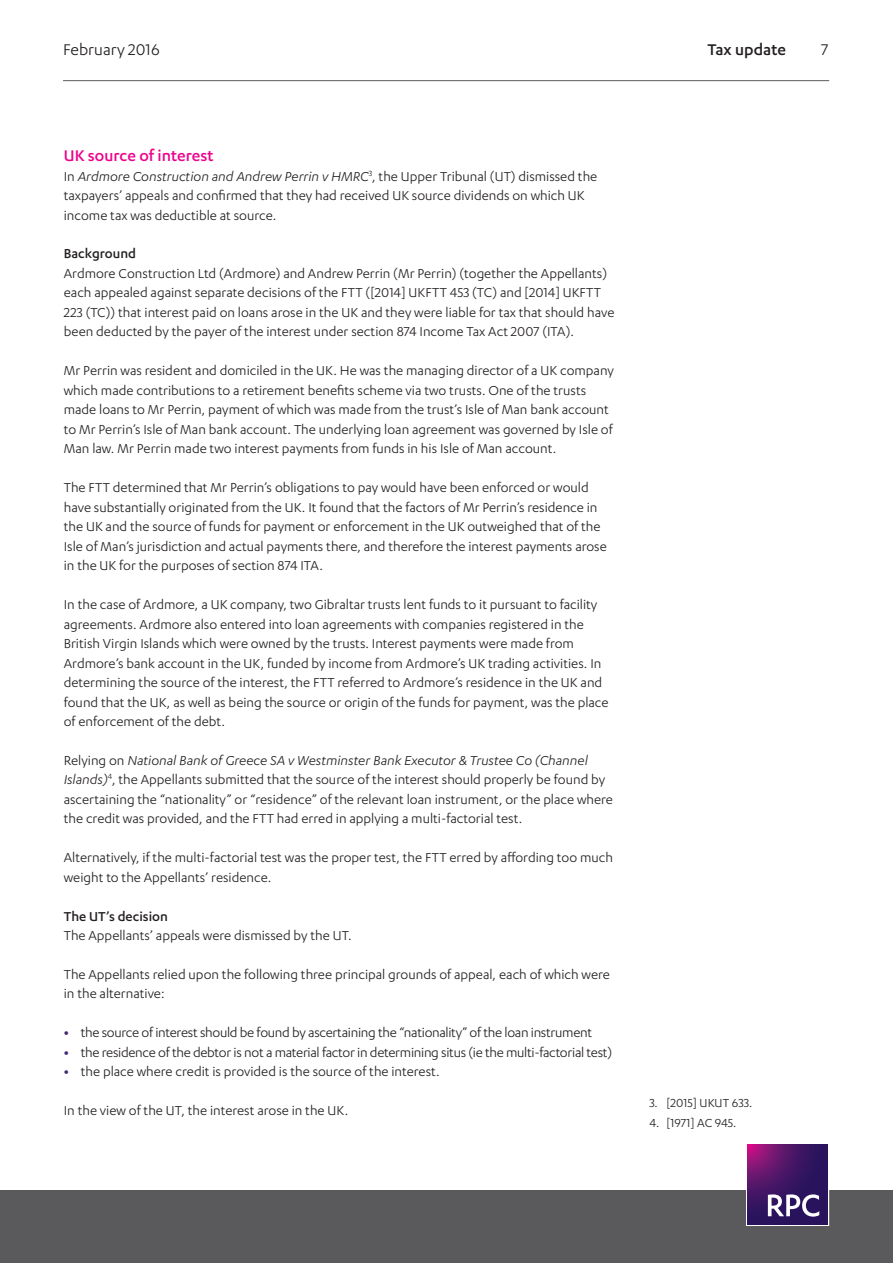
<style>
.page{position:relative;width:893px;height:1263px;background:#fff}
.page>*{position:absolute;margin:0;border:0;box-sizing:border-box;transform-origin:0 0}
.Heading_2__pink{font:500 18px "Karbon";color:#ed028c}
.t1{font:18px "Karbon";color:#231f20}
.t2{font:500 18px "Karbon";color:#231f20}
.Body{font:15px/19.5px "Karbon";color:#231f20}
.Body-2{font:15px "Karbon";letter-spacing:-.02em;color:#231f20}
.Heading_3{font:500 15px "Karbon";color:#231f20}
.t3{font:13.5px "Karbon";color:#231f20}
.s1{font-style:italic}
.s2{font-weight:700;color:#432a6f}
</style>
<div class="page">
<hr style="left:63px;top:80px;width:766px;height:1px;background:#5a5a5d">
<div style="left:0;top:1191px;width:893px;height:72px;background:#5a5a5d"></div>
<div style="left:746px;top:1143px;width:83px;height:83px;border:1px solid #fff"></div>
<svg style="left:748px;top:1144px;width:80px;height:80px;background:#461565"></svg>
<svg style="left:768px;top:1194px;width:51px;height:22px"></svg>
<p class="t1" style="left:63px;top:39px;width:98px">February 2016</p>
<p class="t2" style="left:707px;top:39px;width:80px">Tax update</p>
<p class="t1" style="left:821px;top:39px;width:9px">7</p>
<p class="Heading_2__pink" style="left:64px;top:146px;width:151px">UK source of interest</p>
<p class="Body" style="left:64px;top:166px;width:535px">In <span class="s1">Ardmore Construction and Andrew Perrin v HMRC</span><sup>3</sup>, the Upper Tribunal (UT) dismissed the taxpayers’ appeals and confirmed that they had received UK source dividends on which UK income tax was deductible at source.</p>
<p class="Heading_3" style="left:64px;top:245px;width:74px">Background</p>
<p class="Body" style="left:64px;top:263px;width:552px">Ardmore Construction Ltd (Ardmore) and Andrew Perrin (Mr Perrin) (together the Appellants) each appealed against separate decisions of the FTT ([2014] UKFTT 453 (TC) and [2014] UKFTT 223 (TC)) that interest paid on loans arose in the UK and they were liable for tax that should have been deducted by the payer of the interest under section 874 Income Tax Act 2007 (ITA).</p>
<p class="Body" style="left:64px;top:361px;width:552px">Mr Perrin was resident and domiciled in the UK. He was the managing director of a UK company which made contributions to a retirement benefits scheme via two trusts. One of the trusts made loans to Mr Perrin, payment of which was made from the trust’s Isle of Man bank account to Mr Perrin’s Isle of Man bank account. The underlying loan agreement was governed by Isle of Man law. Mr Perrin made two interest payments from funds in his Isle of Man account.</p>
<p class="Body" style="left:64px;top:477px;width:544px">The FTT determined that Mr Perrin’s obligations to pay would have been enforced or would have substantially originated from the UK. It found that the factors of Mr Perrin’s residence in the UK and the source of funds for payment or enforcement in the UK outweighed that of the Isle of Man’s jurisdiction and actual payments there, and therefore the interest payments arose in the UK for the purposes of section 874 ITA.</p>
<p class="Body" style="left:64px;top:594px;width:546px">In the case of Ardmore, a UK company, two Gibraltar trusts lent funds to it pursuant to facility agreements. Ardmore also entered into loan agreements with companies registered in the British Virgin Islands which were owned by the trusts. Interest payments were made from Ardmore’s bank account in the UK, funded by income from Ardmore’s UK trading activities. In determining the source of the interest, the FTT referred to Ardmore’s residence in the UK and found that the UK, as well as being the source or origin of the funds for payment, was the place of enforcement of the debt.</p>
<p class="Body" style="left:64px;top:750px;width:551px">Relying on <span class="s1">National Bank of Greece SA v Westminster Bank Executor &amp; Trustee Co (Channel Islands)</span><sup>4</sup>, the Appellants submitted that the source of the interest should properly be found by ascertaining the “nationality” or “residence” of the relevant loan instrument, or the place where the credit was provided, and the FTT had erred in applying a multi-factorial test.</p>
<p class="Body" style="left:64px;top:847px;width:551px">Alternatively, if the multi-factorial test was the proper test, the FTT erred by affording too much weight to the Appellants’ residence.</p>
<p class="Heading_3" style="left:64px;top:908px;width:106px">The UT’s decision</p>
<p class="Body" style="left:64px;top:925px;width:290px">The Appellants’ appeals were dismissed by the UT.</p>
<p class="Body" style="left:64px;top:964px;width:548px">The Appellants relied upon the following three principal grounds of appeal, each of which were in the alternative:</p>
<p class="Body-2" style="left:64px;top:1024px;width:530px"><span class="s2">•</span> the source of interest should be found by ascertaining the “nationality” of the loan instrument</p>
<p class="Body-2" style="left:64px;top:1044px;width:550px"><span class="s2">•</span> the residence of the debtor is not a material factor in determining situs (ie the multi-factorial test)</p>
<p class="Body" style="left:64px;top:1061px;width:378px"><span class="s2">•</span> the place where credit is provided is the source of the interest.</p>
<p class="Body" style="left:64px;top:1100px;width:286px">In the view of the UT, the interest arose in the UK.</p>
<p class="t3" style="left:649px;top:1096px;width:104px">3. [2015] UKUT 633.</p>
<p class="t3" style="left:649px;top:1115px;width:89px">4. [1971] AC 945.</p>
</div>
